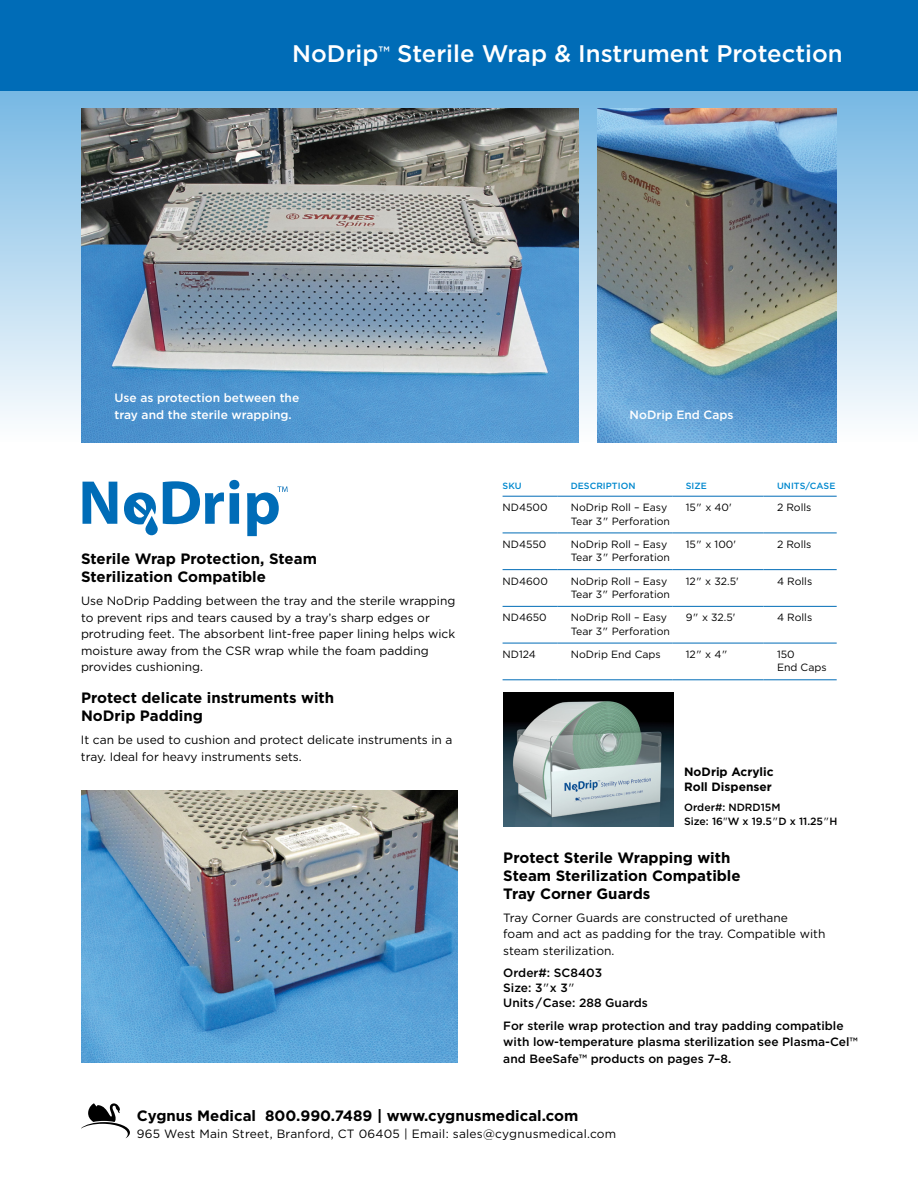
<style>
.page{position:relative;width:918px;height:1188px;background:#fff}
.page>*{position:absolute;margin:0;border:0;box-sizing:border-box;transform-origin:0 0}
.t1{font:500 24px "Gotham";color:#fff}
.t2{font:700 15px/18px "Gotham";color:#000}
.t3{font:12px/16.5px "Gotham";color:#000}
.t4{font:500 12px/15px "Gotham";color:#000}
.t5{font:12px "Gotham";letter-spacing:.02em;color:#000}
.t6{font:500 12px/16.5px "Gotham";color:#fff}
.t7{font:700 12px/15px "Gotham";color:#000}
.t8{font:10.5px/13.5px "Gotham";color:#000}
.t9{font:500 10.5px/13.5px "Gotham";color:#000}
.t10{font:500 9px "Gotham";letter-spacing:.005em;color:#0088ce}
.s1{font-weight:400}
</style>
<div class="page">
<svg style="left:0;top:91px;width:918px;height:351px;background:#aed4ee"></svg>
<div style="left:0;top:0;width:918px;height:91px;background:#006cb7"></div>
<svg style="left:81px;top:1103px;width:49px;height:35px"></svg>
<img style="left:81px;top:108px;width:498px;height:334px">
<img style="left:598px;top:108px;width:238px;height:334px">
<svg style="left:82px;top:482px;width:35px;height:42px"></svg>
<svg style="left:124px;top:480px;width:115px;height:55px"></svg>
<svg style="left:247px;top:486px;width:41px;height:50px"></svg>
<img style="left:81px;top:791px;width:377px;height:271px">
<hr style="left:503px;top:496px;width:54px;height:1px;background:#006cb7">
<hr style="left:557px;top:496px;width:115px;height:1px;background:#006cb7">
<hr style="left:672px;top:496px;width:92px;height:1px;background:#006cb7">
<hr style="left:764px;top:496px;width:73px;height:1px;background:#006cb7">
<hr style="left:503px;top:533px;width:54px;height:1px;background:#006cb7">
<hr style="left:557px;top:533px;width:115px;height:1px;background:#006cb7">
<hr style="left:672px;top:533px;width:92px;height:1px;background:#006cb7">
<hr style="left:764px;top:533px;width:73px;height:1px;background:#006cb7">
<hr style="left:503px;top:569px;width:54px;height:1px;background:#006cb7">
<hr style="left:557px;top:569px;width:115px;height:1px;background:#006cb7">
<hr style="left:672px;top:569px;width:92px;height:1px;background:#006cb7">
<hr style="left:764px;top:569px;width:73px;height:1px;background:#006cb7">
<hr style="left:503px;top:606px;width:54px;height:1px;background:#006cb7">
<hr style="left:557px;top:606px;width:115px;height:1px;background:#006cb7">
<hr style="left:672px;top:606px;width:92px;height:1px;background:#006cb7">
<hr style="left:764px;top:606px;width:73px;height:1px;background:#006cb7">
<hr style="left:503px;top:643px;width:54px;height:1px;background:#006cb7">
<hr style="left:557px;top:643px;width:115px;height:1px;background:#006cb7">
<hr style="left:672px;top:643px;width:92px;height:1px;background:#006cb7">
<hr style="left:764px;top:643px;width:73px;height:1px;background:#006cb7">
<hr style="left:503px;top:679px;width:54px;height:1px;background:#006cb7">
<hr style="left:557px;top:679px;width:115px;height:1px;background:#006cb7">
<hr style="left:672px;top:679px;width:92px;height:1px;background:#006cb7">
<hr style="left:764px;top:679px;width:73px;height:1px;background:#006cb7">
<img style="left:503px;top:692px;width:171px;height:135px">
<h1 class="t1" style="left:292px;top:38px;width:552px">NoDrip<sup>™</sup> Sterile Wrap &amp; Instrument Protection</h1>
<p class="t6" style="left:114px;top:389px;width:186px">Use as protection between the tray and the sterile wrapping.</p>
<p class="t2" style="left:81px;top:550px;width:237px">Sterile Wrap Protection, Steam<br>Sterilization Compatible</p>
<p class="t3" style="left:81px;top:593px;width:376px">Use NoDrip Padding between the tray and the sterile wrapping to prevent rips and tears caused by a tray’s sharp edges or protruding feet. The absorbent lint-free paper lining helps wick moisture away from the CSR wrap while the foam padding provides cushioning.</p>
<p class="t2" style="left:81px;top:689px;width:255px">Protect delicate instruments with<br>NoDrip Padding</p>
<p class="t3" style="left:81px;top:731px;width:373px">It can be used to cushion and protect delicate instruments in a tray. Ideal for heavy instruments sets.</p>
<p class="t6" style="left:630px;top:406px;width:105px">NoDrip End Caps</p>
<p class="t10" style="left:503px;top:480px;width:21px">SKU</p>
<p class="t10" style="left:571px;top:480px;width:66px">DESCRIPTION</p>
<p class="t10" style="left:686px;top:480px;width:23px">SIZE</p>
<p class="t10" style="left:777px;top:480px;width:60px">UNITS/CASE</p>
<p class="t8" style="left:503px;top:500px;width:46px">ND4500</p>
<p class="t8" style="left:571px;top:500px;width:101px">NoDrip Roll – Easy<br>Tear 3" Perforation</p>
<p class="t8" style="left:686px;top:500px;width:47px">15" x 40'</p>
<p class="t8" style="left:777px;top:500px;width:36px">2 Rolls</p>
<p class="t8" style="left:503px;top:537px;width:45px">ND4550</p>
<p class="t8" style="left:571px;top:537px;width:101px">NoDrip Roll – Easy<br>Tear 3" Perforation</p>
<p class="t8" style="left:686px;top:537px;width:52px">15" x 100'</p>
<p class="t8" style="left:777px;top:537px;width:36px">2 Rolls</p>
<p class="t8" style="left:503px;top:574px;width:47px">ND4600</p>
<p class="t8" style="left:571px;top:574px;width:101px">NoDrip Roll – Easy<br>Tear 3" Perforation</p>
<p class="t8" style="left:686px;top:574px;width:54px">12" x 32.5'</p>
<p class="t8" style="left:777px;top:574px;width:37px">4 Rolls</p>
<p class="t8" style="left:503px;top:611px;width:46px">ND4650</p>
<p class="t8" style="left:571px;top:611px;width:101px">NoDrip Roll – Easy<br>Tear 3" Perforation</p>
<p class="t8" style="left:686px;top:611px;width:51px">9" x 32.5'</p>
<p class="t8" style="left:777px;top:611px;width:37px">4 Rolls</p>
<p class="t8" style="left:503px;top:647px;width:35px">ND124</p>
<p class="t8" style="left:571px;top:647px;width:92px">NoDrip End Caps</p>
<p class="t8" style="left:686px;top:647px;width:44px">12" x 4"</p>
<p class="t8" style="left:777px;top:647px;width:51px">150<br>End Caps</p>
<p class="t7" style="left:684px;top:764px;width:91px">NoDrip Acrylic<br>Roll Dispenser</p>
<p class="t9" style="left:684px;top:801px;width:155px">Order#: NDRD15M<br>Size: 16<span class="s1">"</span>W x 19.5<span class="s1">"</span>D x 11.25<span class="s1">"</span>H</p>
<p class="t2" style="left:503px;top:848px;width:239px">Protect Sterile Wrapping with<br>Steam Sterilization Compatible<br>Tray Corner Guards</p>
<p class="t3" style="left:503px;top:909px;width:324px">Tray Corner Guards are constructed of urethane<br>foam and act as padding for the tray. Compatible with steam sterilization.</p>
<p class="t4" style="left:503px;top:965px;width:146px">Order#: SC8403<br>Size: 3<span class="s1">"</span>x 3<span class="s1">"<br></span>Units / Case: 288 Guards</p>
<p class="t4" style="left:503px;top:1017px;width:356px;line-height:16.5px">For sterile wrap protection and tray padding compatible with low-temperature plasma sterilization see Plasma-Cel™ and BeeSafe™ products on pages 7–8.</p>
<p class="t2" style="left:137px;top:1107px;width:443px">Cygnus Medical 800.990.7489 | www.cygnusmedical.com</p>
<p class="t5" style="left:137px;top:1126px;width:481px">965 West Main Street, Branford, CT 06405 | Email: sales@cygnusmedical.com</p>
</div>
